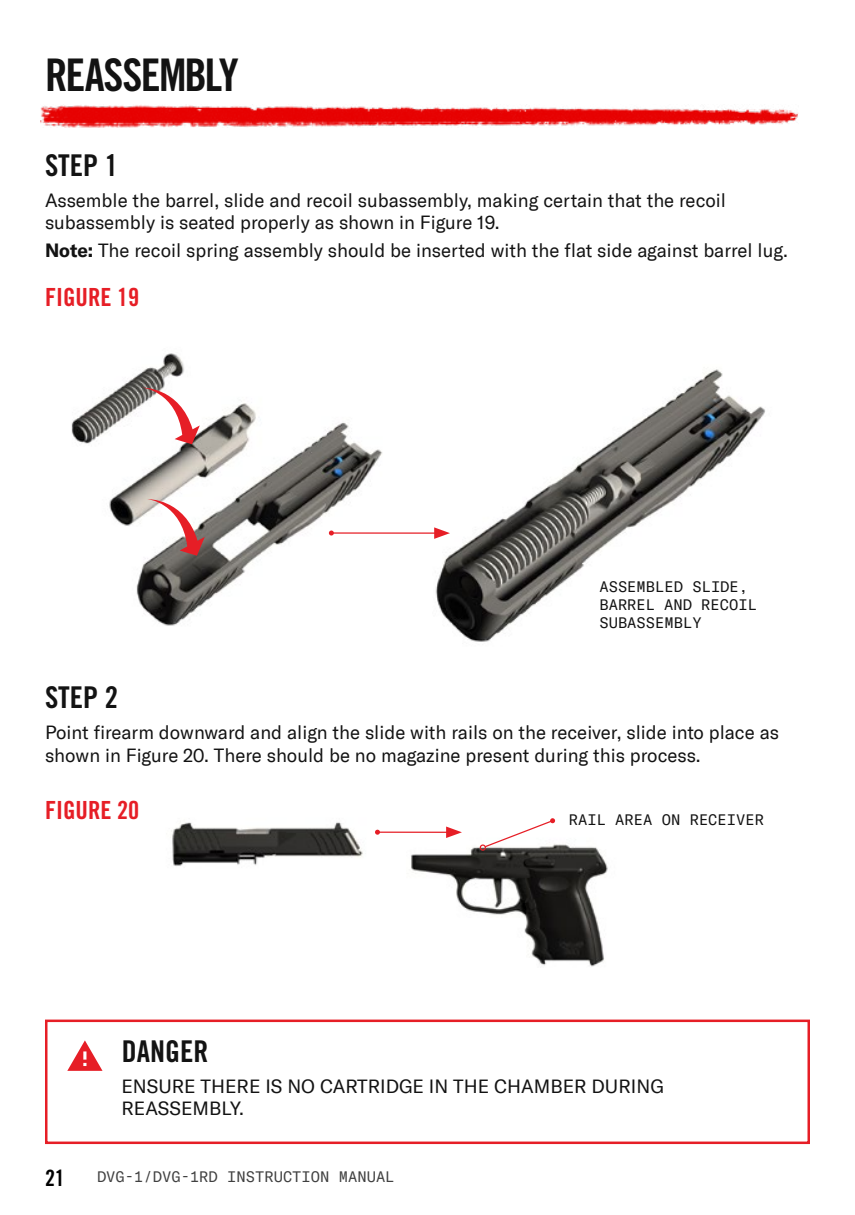
<style>
.page{position:relative;width:855px;height:1215px;background:#fff}
.page>*{position:absolute;margin:0;border:0;box-sizing:border-box;transform-origin:0 0}
.t1{font:45px "Trade Gothic LT Std Bd Cn 20";letter-spacing:-.04em;color:#131313}
.t2{font:30px "Trade Gothic LT Std Bd Cn 20";color:#131313}
.t3{font:25px "Trade Gothic LT Std Bd Cn 20";color:#e61e26}
.t4{font:22.5px "Trade Gothic LT Std Bd Cn 20";color:#000}
.t5{font:18.75px/22.5px "GT America";color:#131313}
.t6{font:15px/18px "GT America Mono";color:#131313}
.t7{font:15px "GT America Mono";color:#404040}
.s1{font-weight:700}
</style>
<div class="page">
<img style="left:71px;top:353px;width:694px;height:289px">
<img style="left:172px;top:820px;width:436px;height:147px">
<hr style="left:378px;top:832px;width:72px;height:1px;background:#e61e26">
<svg style="left:375px;top:830px;width:5px;height:5px"></svg>
<svg style="left:446px;top:827px;width:16px;height:11px"></svg>
<hr style="left:331px;top:532px;width:107px;height:2px;background:#e61e26">
<svg style="left:329px;top:531px;width:5px;height:5px"></svg>
<svg style="left:434px;top:527px;width:16px;height:12px"></svg>
<svg style="left:484px;top:818px;width:71px;height:30px"></svg>
<div style="left:480px;top:844px;width:6px;height:7px;border:1px solid #e61e26;border-radius:50%"></div>
<img style="left:40px;top:105px;width:758px;height:22px">
<svg style="left:147px;top:498px;width:58px;height:58px"></svg>
<svg style="left:142px;top:387px;width:58px;height:57px"></svg>
<div style="left:45px;top:1020px;width:765px;height:124px;border:2px solid #e61e26"></div>
<svg style="left:67px;top:1040px;width:36px;height:31px"></svg>
<h1 class="t1" style="left:45px;top:48px;width:195px">REASSEMBLY</h1>
<h2 class="t2" style="left:45px;top:147px;width:75px">STEP 1</h2>
<p class="t5" style="left:45px;top:189px;width:683px">Assemble the barrel, slide and recoil subassembly, making certain that the recoil subassembly is seated properly as shown in Figure 19.</p>
<p class="t5" style="left:45px;top:239px;width:744px"><span class="s1">Note:</span> The recoil spring assembly should be inserted with the flat side against barrel lug.</p>
<h3 class="t3" style="left:45px;top:282px;width:96px">FIGURE 19</h3>
<h2 class="t2" style="left:45px;top:680px;width:75px">STEP 2</h2>
<p class="t6" style="left:599px;top:578px;width:159px">ASSEMBLED SLIDE,<br>BARREL AND RECOIL<br>SUBASSEMBLY</p>
<p class="t5" style="left:45px;top:722px;width:736px">Point firearm downward and align the slide with rails on the receiver, slide into place as shown in Figure 20. There should be no magazine present during this process.</p>
<h3 class="t3" style="left:45px;top:795px;width:96px">FIGURE 20</h3>
<p class="t6" style="left:569px;top:811px;width:197px">RAIL AREA ON RECEIVER</p>
<h2 class="t2" style="left:122px;top:1033px;width:88px">DANGER</h2>
<p class="t5" style="left:121px;top:1075px;width:544px">ENSURE THERE IS NO CARTRIDGE IN THE CHAMBER DURING<br>REASSEMBLY.</p>
<p class="t4" style="left:45px;top:1165px;width:21px">21</p>
<p class="t7" style="left:97px;top:1168px;width:299px">DVG-1/DVG-1RD INSTRUCTION MANUAL</p>
</div>
